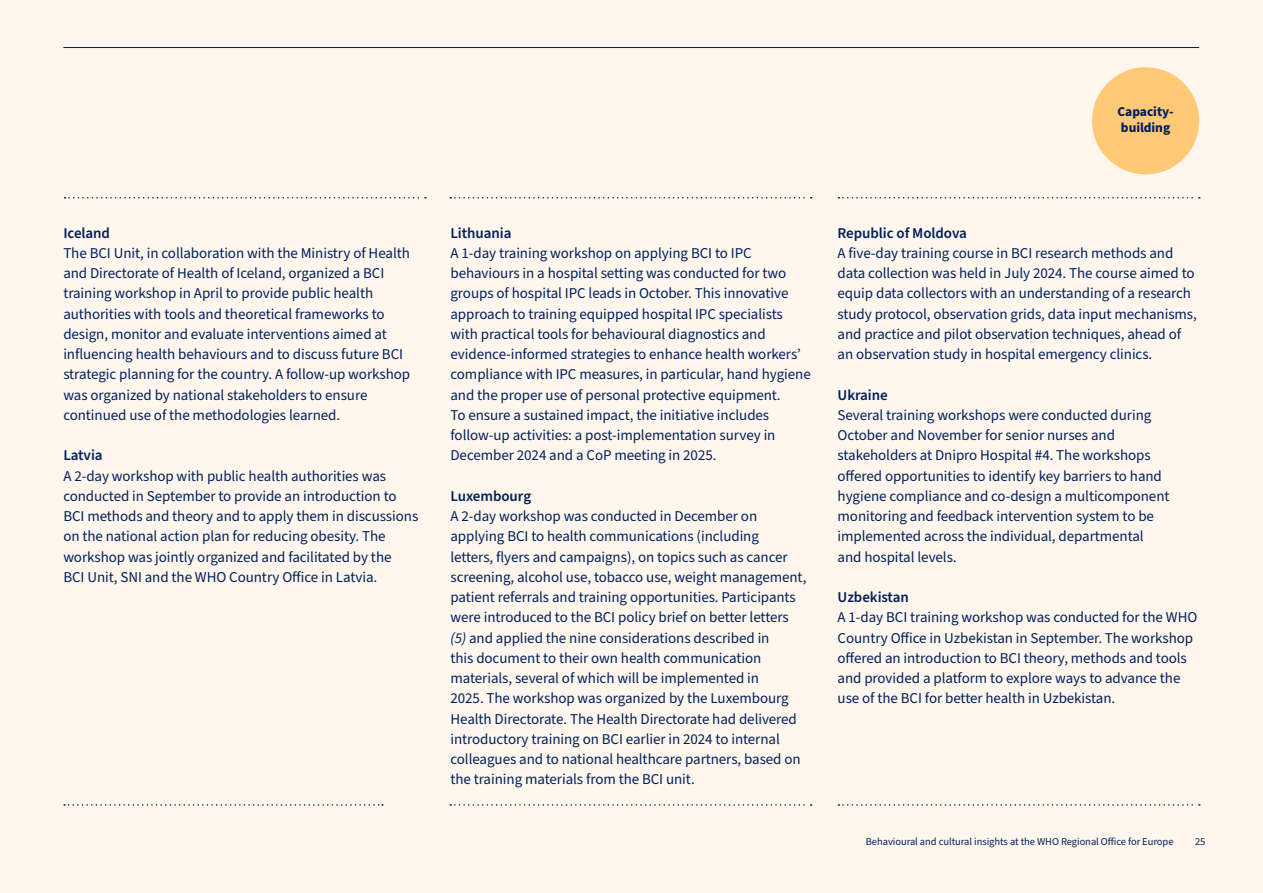
<style>
.page{position:relative;width:1263px;height:893px;background:#fff7ed}
.page>*{position:absolute;margin:0;border:0;box-sizing:border-box;transform-origin:0 0}
.Brødtekst_Source_10_13_BLÅ{font:15px/20.2px "Source Sans Pro";letter-spacing:-.005em;color:#00205b}
.Brødtekst_Source_10_13_BLÅ-2{font:600 15px "Source Sans Pro";letter-spacing:-.005em;color:#00205b}
.Brødtekst_Source_10_13_BLÅ-3{font:700 13.5px "Source Sans Pro";letter-spacing:-.005em;color:#00205b}
.Brødtekst_Source_10_13_BLÅ-4{font:10.5px "Source Sans Pro";letter-spacing:-.005em;color:#00205b}
.s1{font-style:italic}
</style>
<div class="page">
<hr style="left:63px;top:47px;width:1136px;height:1px;background:#00205b">
<svg style="left:450px;top:804px;width:362px;height:2px"></svg>
<svg style="left:450px;top:197px;width:362px;height:2px"></svg>
<svg style="left:65px;top:197px;width:361px;height:2px"></svg>
<svg style="left:838px;top:804px;width:362px;height:2px"></svg>
<svg style="left:838px;top:197px;width:362px;height:2px"></svg>
<svg style="left:64px;top:804px;width:319px;height:2px"></svg>
<div style="left:1092px;top:67px;width:107px;height:107px;background:#ffc976;border-radius:50%"></div>
<p class="Brødtekst_Source_10_13_BLÅ-3" style="left:1117px;top:102px;width:58px">Capacity-</p>
<p class="Brødtekst_Source_10_13_BLÅ-3" style="left:1121px;top:119px;width:51px">building</p>
<p class="Brødtekst_Source_10_13_BLÅ-2" style="left:63px;top:223px;width:48px">Iceland</p>
<p class="Brødtekst_Source_10_13_BLÅ" style="left:63px;top:243px;width:348px">The BCI Unit, in collaboration with the Ministry of Health and Directorate of Health of Iceland, organized a BCI training workshop in April to provide public health authorities with tools and theoretical frameworks to design, monitor and evaluate interventions aimed at influencing health behaviours and to discuss future BCI strategic planning for the country. A follow-up workshop was organized by national stakeholders to ensure continued use of the methodologies learned.</p>
<p class="Brødtekst_Source_10_13_BLÅ-2" style="left:63px;top:445px;width:41px">Latvia</p>
<p class="Brødtekst_Source_10_13_BLÅ" style="left:63px;top:466px;width:356px">A 2-day workshop with public health authorities was conducted in September to provide an introduction to BCI methods and theory and to apply them in discussions on the national action plan for reducing obesity. The workshop was jointly organized and facilitated by the<br>BCI Unit, SNI and the WHO Country Office in Latvia.</p>
<p class="Brødtekst_Source_10_13_BLÅ-2" style="left:450px;top:223px;width:62px">Lithuania</p>
<p class="Brødtekst_Source_10_13_BLÅ" style="left:450px;top:243px;width:362px">A 1-day training workshop on applying BCI to IPC behaviours in a hospital setting was conducted for two groups of hospital IPC leads in October. This innovative approach to training equipped hospital IPC specialists with practical tools for behavioural diagnostics and evidence-informed strategies to enhance health workers’ compliance with IPC measures, in particular, hand hygiene and the proper use of personal protective equipment.<br>To ensure a sustained impact, the initiative includes follow-up activities: a post-implementation survey in December 2024 and a CoP meeting in 2025.</p>
<p class="Brødtekst_Source_10_13_BLÅ-2" style="left:450px;top:486px;width:82px">Luxembourg</p>
<p class="Brødtekst_Source_10_13_BLÅ" style="left:450px;top:506px;width:357px">A 2-day workshop was conducted in December on applying BCI to health communications (including<br>letters, flyers and campaigns), on topics such as cancer screening, alcohol use, tobacco use, weight management, patient referrals and training opportunities. Participants were introduced to the BCI policy brief on better letters <span class="s1">(5)</span> and applied the nine considerations described in<br>this document to their own health communication materials, several of which will be implemented in<br>2025. The workshop was organized by the Luxembourg Health Directorate. The Health Directorate had delivered introductory training on BCI earlier in 2024 to internal colleagues and to national healthcare partners, based on the training materials from the BCI unit.</p>
<p class="Brødtekst_Source_10_13_BLÅ-2" style="left:837px;top:223px;width:131px">Republic of Moldova</p>
<p class="Brødtekst_Source_10_13_BLÅ" style="left:837px;top:243px;width:361px">A five-day training course in BCI research methods and data collection was held in July 2024. The course aimed to equip data collectors with an understanding of a research study protocol, observation grids, data input mechanisms, and practice and pilot observation techniques, ahead of an observation study in hospital emergency clinics.</p>
<p class="Brødtekst_Source_10_13_BLÅ-2" style="left:837px;top:385px;width:52px">Ukraine</p>
<p class="Brødtekst_Source_10_13_BLÅ" style="left:837px;top:405px;width:333px">Several training workshops were conducted during October and November for senior nurses and stakeholders at Dnipro Hospital #4. The workshops offered opportunities to identify key barriers to hand hygiene compliance and co-design a multicomponent monitoring and feedback intervention system to be implemented across the individual, departmental and hospital levels.</p>
<p class="Brødtekst_Source_10_13_BLÅ-2" style="left:837px;top:587px;width:73px">Uzbekistan</p>
<p class="Brødtekst_Source_10_13_BLÅ" style="left:837px;top:608px;width:361px">A 1-day BCI training workshop was conducted for the WHO Country Office in Uzbekistan in September. The workshop offered an introduction to BCI theory, methods and tools and provided a platform to explore ways to advance the use of the BCI for better health in Uzbekistan.</p>
<p class="Brødtekst_Source_10_13_BLÅ-4" style="left:866px;top:835px;width:309px">Behavioural and cultural insights at the WHO Regional Office for Europe</p>
<p class="Brødtekst_Source_10_13_BLÅ-4" style="left:1195px;top:835px;width:12px">25</p>
</div>
